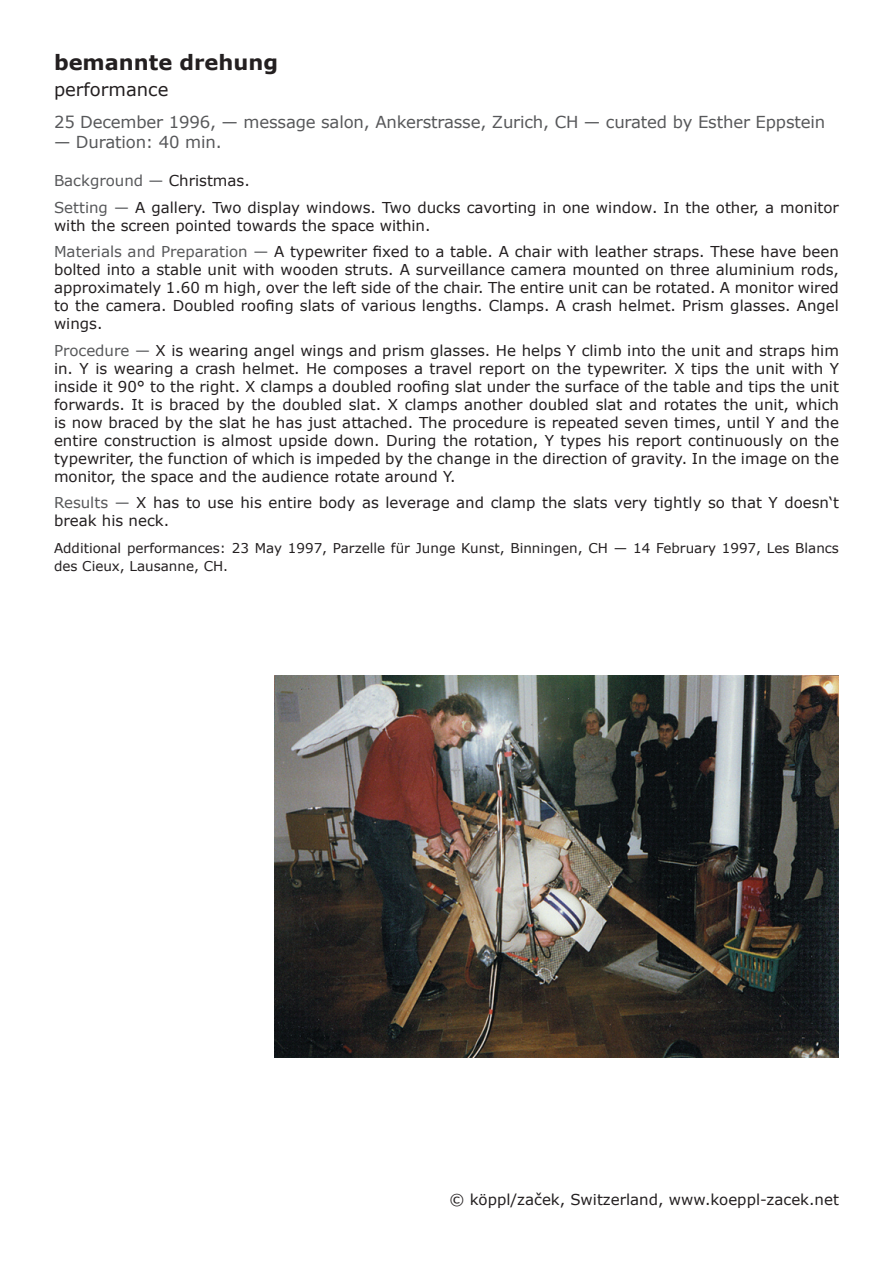
<style>
.page{position:relative;width:893px;height:1263px;background:#fff}
.page>*{position:absolute;margin:0;border:0;box-sizing:border-box;transform-origin:0 0}
.t1{font:700 21px "Verdana";color:#231f20}
.t2{font:18px "Verdana";color:#231f20}
.t3{font:16.5px "Verdana";letter-spacing:-.01em;color:#57585a}
.t4{font:15px/18px "Verdana";color:#231f20}
.t5{font:13.5px/18px "Verdana";color:#231f20}
.s1{color:#57585a}
</style>
<div class="page">
<img style="left:274px;top:675px;width:565px;height:382px">
<h1 class="t1" style="left:54px;top:49px;width:226px">bemannte drehung</h1>
<p class="t2" style="left:54px;top:78px;width:116px">performance</p>
<p class="t3" style="left:54px;top:112px;width:773px">25 December 1996, — message salon, Ankerstrasse, Zurich, CH — curated by Esther Eppstein</p>
<p class="t3" style="left:54px;top:132px;width:169px">— Duration: 40 min.</p>
<p class="t4" style="left:54px;top:168px;width:786px;line-height:26.5px"><span class="s1">Background —</span> Christmas.<br><span class="s1">Setting —</span> A gallery. Two display windows. Two ducks cavorting in one window. In the other, a monitor</p>
<p class="t4" style="left:54px;top:212px;width:786px;line-height:26.5px">with the screen pointed towards the space within.<br><span class="s1">Materials and Preparation —</span> A typewriter fixed to a table. A chair with leather straps. These have been</p>
<p class="t4" style="left:54px;top:261px;width:786px;text-align:justify">bolted into a stable unit with wooden struts. A surveillance camera mounted on three aluminium rods, approximately 1.60 m high, over the left side of the chair. The entire unit can be rotated. A monitor wired to the camera. Doubled roofing slats of various lengths. Clamps. A crash helmet. Prism glasses. Angel wings.</p>
<p class="t4" style="left:54px;top:341px;width:786px;text-align:justify"><span class="s1">Procedure —</span> X is wearing angel wings and prism glasses. He helps Y climb into the unit and straps him in. Y is wearing a crash helmet. He composes a travel report on the typewriter. X tips the unit with Y inside it 90° to the right. X clamps a doubled roofing slat under the surface of the table and tips the unit forwards. It is braced by the doubled slat. X clamps another doubled slat and rotates the unit, which is now braced by the slat he has just attached. The procedure is repeated seven times, until Y and the entire construction is almost upside down. During the rotation, Y types his report continuously on the typewriter, the function of which is impeded by the change in the direction of gravity. In the image on the monitor, the space and the audience rotate around Y.</p>
<p class="t4" style="left:54px;top:494px;width:786px"><span class="s1">Results —</span> X has to use his entire body as leverage and clamp the slats very tightly so that Y doesn‘t break his neck.</p>
<p class="t5" style="left:54px;top:539px;width:786px">Additional performances: 23 May 1997, Parzelle für Junge Kunst, Binningen, CH — 14 February 1997, Les Blancs des Cieux, Lausanne, CH.</p>
<p class="t4" style="left:449px;top:1190px;width:391px">© köppl/začek, Switzerland, www.koeppl-zacek.net</p>
</div>
